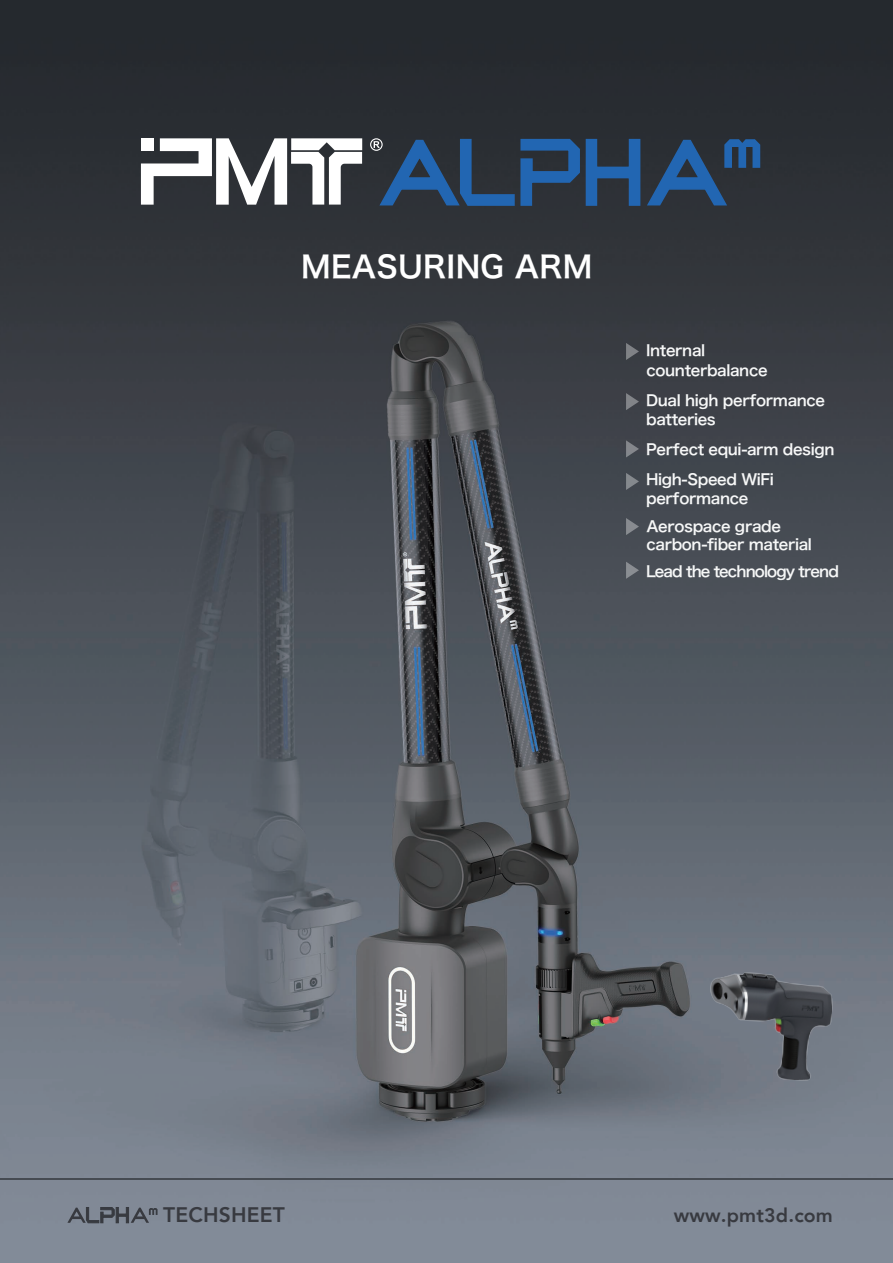
<style>
.page{position:relative;width:893px;height:1263px;background:#fff}
.page>*{position:absolute;margin:0;border:0;box-sizing:border-box;transform-origin:0 0}
.t1{font:30px "Hiragino Sans GB W6";letter-spacing:.01em;color:#fff}
.t2{font:800 21px "Avenir";letter-spacing:.01em;color:#383a40}
.t3{font:800 19.5px "Avenir";letter-spacing:.01em;color:#383a40}
.t4{font:15px "Hiragino Sans GB W6";letter-spacing:-.025em;color:#f6f7f7}
.t5{font:15px/26.2px "Hiragino Sans GB W6";letter-spacing:-.06em;color:#f6f7f7}
</style>
<div class="page">
<img style="left:0;top:0;width:893px;height:1263px">
<svg style="left:67px;top:1207px;width:91px;height:16px"></svg>
<hr style="left:0;top:1178px;width:893px;height:2px;background:#464b52">
<svg style="left:626px;top:562px;width:13px;height:17px"></svg>
<svg style="left:626px;top:518px;width:13px;height:17px"></svg>
<svg style="left:626px;top:473px;width:13px;height:17px"></svg>
<svg style="left:626px;top:440px;width:13px;height:17px"></svg>
<svg style="left:626px;top:393px;width:13px;height:17px"></svg>
<svg style="left:626px;top:343px;width:13px;height:17px"></svg>
<svg style="left:141px;top:138px;width:221px;height:67px"></svg>
<svg style="left:370px;top:138px;width:390px;height:69px"></svg>
<img style="left:635px;top:919px;width:258px;height:214px">
<h1 class="t1" style="left:301px;top:247px;width:293px">MEASURING ARM</h1>
<p class="t4" style="left:646px;top:341px;width:61px">Internal</p>
<p class="t4" style="left:646px;top:360px;width:123px">counterbalance</p>
<p class="t4" style="left:646px;top:390px;width:181px">Dual high performance</p>
<p class="t4" style="left:646px;top:410px;width:71px">batteries</p>
<p class="t4" style="left:646px;top:439px;width:190px">Perfect equi-arm design</p>
<p class="t4" style="left:646px;top:469px;width:129px">High-Speed WiFi</p>
<p class="t4" style="left:646px;top:516px;width:136px">Aerospace grade</p>
<p class="t4" style="left:646px;top:488px;width:104px">performance</p>
<p class="t5" style="left:646px;top:531px;width:194px">carbon-fiber material<br>Lead the technology trend</p>
<h2 class="t2" style="left:163px;top:1199px;width:123px">TECHSHEET</h2>
<h3 class="t3" style="left:674px;top:1200px;width:161px">www.pmt3d.com</h3>
</div>
